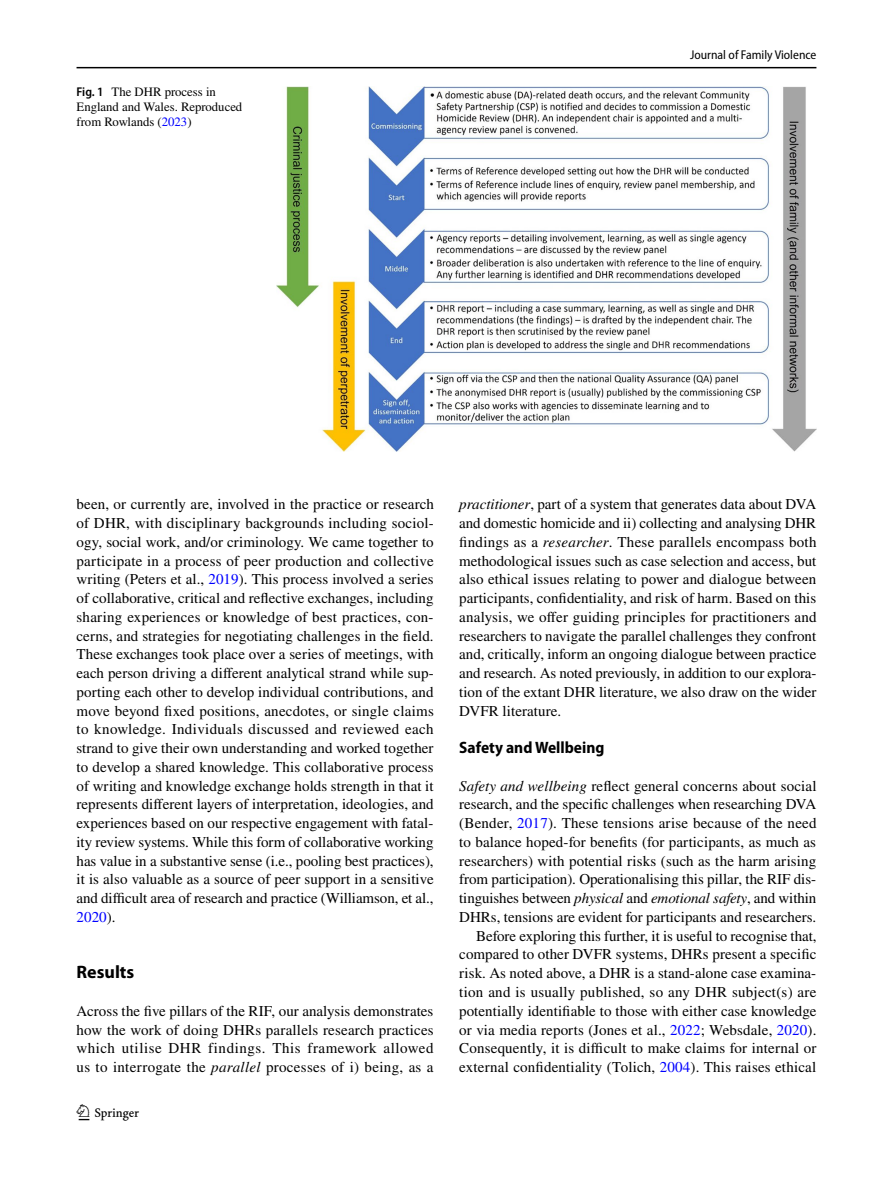
<style>
.page{position:relative;width:893px;height:1187px;background:#fff}
.page>*{position:absolute;margin:0;border:0;box-sizing:border-box;transform-origin:0 0}
.t1{font:22.5px "Springnew Regular 2";color:#000}
.t2{font:700 18px "Myriad Pro";color:#000}
.t3{font:700 semi-condensed 16.5px "Myriad Pro";color:#000}
.t4{font:15px/18.8px "STIX";letter-spacing:.005em;color:#000;text-align:justify}
.t5{font:12.75px/15px "STIX";color:#000}
.t6{font:semi-condensed 12.75px "Myriad Pro";color:#000}
.s1{font-family:"Myriad Pro";font-weight:600;font-stretch:semi-condensed}
.s2{color:#00f}
.s3{font-style:italic}
</style>
<div class="page">
<hr style="left:77px;top:67px;width:739px;height:1px;background:#000">
<img style="left:276px;top:87px;width:540px;height:364px">
<p class="t5" style="left:77px;top:85px;width:167px"><span class="s1">Fig. 1</span> The DHR process in<br>England and Wales. Reproduced from Rowlands (<span class="s2">2023</span>)</p>
<p class="t6" style="left:690px;top:48px;width:128px">Journal of Family Violence</p>
<p class="t4" style="left:77px;top:496px;width:359px">been, or currently are, involved in the practice or research of DHR, with disciplinary backgrounds including sociol&shy;ogy, social work, and/or criminology. We came together to participate in a process of peer production and collective writing (Peters et al., <span class="s2">2019</span>). This process involved a series of collaborative, critical and reflective exchanges, including sharing experiences or knowledge of best practices, con&shy;cerns, and strategies for negotiating challenges in the field.<br>These exchanges took place over a series of meetings, with each person driving a different analytical strand while sup&shy;porting each other to develop individual contributions, and move beyond fixed positions, anecdotes, or single claims to knowledge. Individuals discussed and reviewed each strand to give their own understanding and worked together to develop a shared knowledge. This collaborative process of writing and knowledge exchange holds strength in that it represents different layers of interpretation, ideologies, and experiences based on our respective engagement with fatal&shy;ity review systems. While this form of collaborative working has value in a substantive sense (i.e., pooling best practices), it is also valuable as a source of peer support in a sensitive and difficult area of research and practice (Williamson, et al., <span class="s2">2020</span>).</p>
<p class="t2" style="left:77px;top:960px;width:59px">Results</p>
<p class="t4" style="left:77px;top:1002px;width:359px">Across the five pillars of the RIF, our analysis demonstrates how the work of doing DHRs parallels research practices which utilise DHR findings. This framework allowed us to interrogate the <span class="s3">parallel</span> processes of i) being, as a</p>
<h1 class="t1" style="left:79px;top:1104px;width:62px">1 3</h1>
<p class="t4" style="left:459px;top:496px;width:359px"><span class="s3">practitioner</span>, part of a system that generates data about DVA and domestic homicide and ii) collecting and analysing DHR findings as a <span class="s3">researcher</span>. These parallels encompass both methodological issues such as case selection and access, but also ethical issues relating to power and dialogue between participants, confidentiality, and risk of harm. Based on this analysis, we offer guiding principles for practitioners and researchers to navigate the parallel challenges they confront and, critically, inform an ongoing dialogue between practice and research. As noted previously, in addition to our explora&shy;tion of the extant DHR literature, we also draw on the wider DVFR literature.</p>
<p class="t3" style="left:459px;top:738px;width:147px">Safety and Wellbeing</p>
<p class="t4" style="left:459px;top:777px;width:359px;text-align:right"><span class="s3">Safety and wellbeing</span> reflect general concerns about social research, and the specific challenges when researching DVA (Bender, <span class="s2">2017</span>). These tensions arise because of the need to balance hoped-for benefits (for participants, as much as researchers) with potential risks (such as the harm arising from participation). Operationalising this pillar, the RIF dis&shy;tinguishes between <span class="s3">physical</span> and <span class="s3">emotional safety</span>, and within DHRs, tensions are evident for participants and researchers.<br>Before exploring this further, it is useful to recognise that, compared to other DVFR systems, DHRs present a specific risk. As noted above, a DHR is a stand-alone case examina&shy;tion and is usually published, so any DHR subject(s) are potentially identifiable to those with either case knowledge or via media reports (Jones et al., <span class="s2">2022</span>; Websdale, <span class="s2">2020</span>).<br>Consequently, it is difficult to make claims for internal or external confidentiality (Tolich, <span class="s2">2004</span>). This raises ethical</p>
</div>
